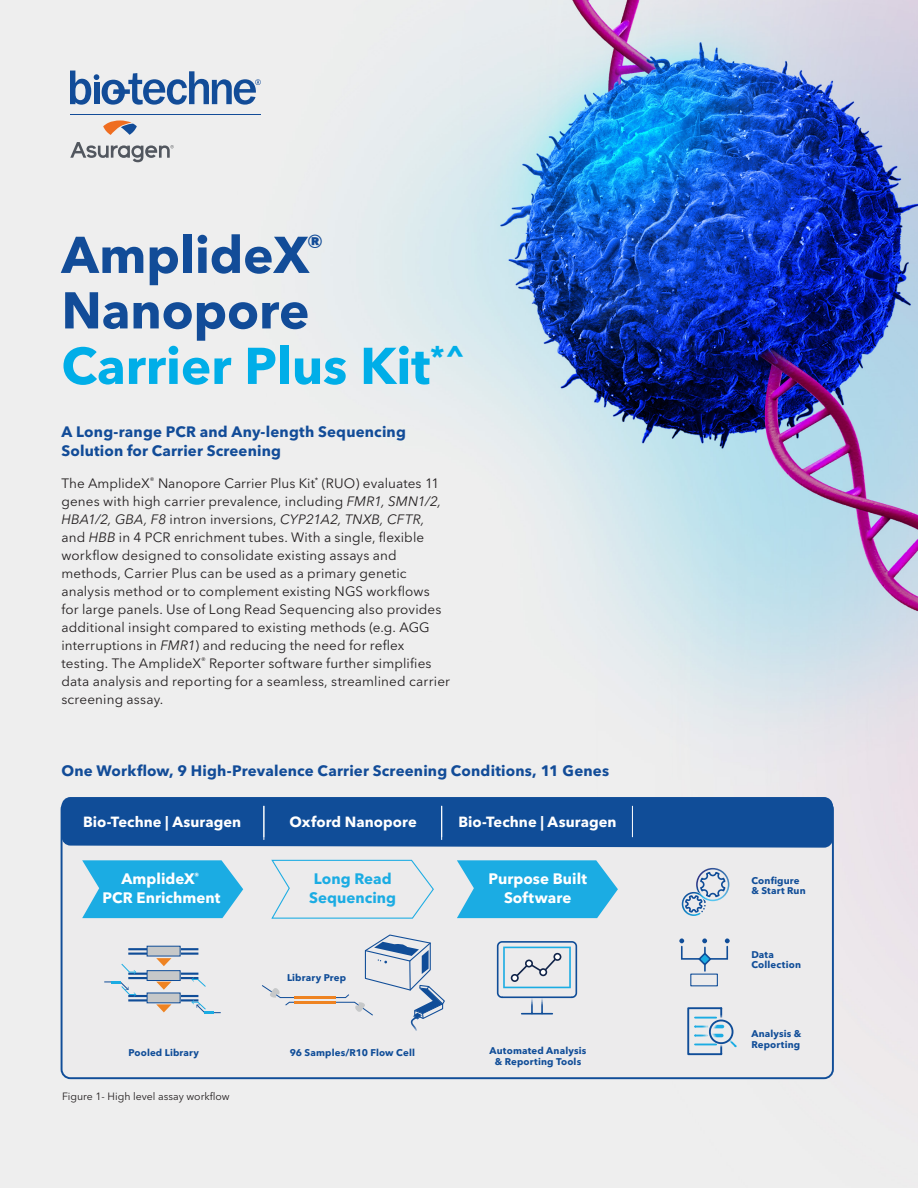
<style>
.page{position:relative;width:918px;height:1188px;background:#fff}
.page>*{position:absolute;margin:0;border:0;box-sizing:border-box;transform-origin:0 0}
.Subhead{font:700 51.15px/55.5px "Avenir Next LT Pro";letter-spacing:-.005em;color:#124c98}
.t1{font:700 15.15px/19.4px "Avenir Next LT Pro";letter-spacing:.005em;color:#fff;text-align:center}
.t2{font:700 15.15px/19.4px "Avenir Next LT Pro";color:#1bace3}
.Subhead-2{font:700 15px/19.5px "Avenir Next LT Pro";letter-spacing:.01em;color:#124c98}
.t3{font:700 14.7px "Avenir Next LT Pro";letter-spacing:.005em;color:#fff}
.Subhead-3{font:13.5px/18px "Avenir Next LT Pro";letter-spacing:.01em;color:#231f20}
.Legend{font:10.5px "Avenir Next LT Pro";color:#231f20}
.t4{font:700 9.75px/10.8px "Avenir Next LT Pro";letter-spacing:.015em;color:#104d98}
.s1{color:#00aee8}
.s2{font-style:italic}
</style>
<div class="page">
<img style="left:0;top:0;width:918px;height:1188px">
<div style="left:62px;top:801px;width:771px;height:277px;background:#ecebec;border-radius:9px"></div>
<div style="left:62px;top:797px;width:771px;height:51px;background:#104d98"></div>
<hr style="left:632px;top:806px;width:1px;height:31px;background:#fff">
<hr style="left:128px;top:948px;width:70px;height:2px;background:#104d98">
<hr style="left:128px;top:953px;width:70px;height:2px;background:#104d98">
<div style="left:147px;top:946px;width:33px;height:10px;background:#c6c8c9"></div>
<div style="left:147px;top:946px;width:33px;height:10px;border:1px solid #104d98"></div>
<hr style="left:128px;top:973px;width:70px;height:2px;background:#104d98">
<hr style="left:128px;top:977px;width:70px;height:2px;background:#104d98">
<div style="left:147px;top:971px;width:33px;height:10px;background:#c6c8c9"></div>
<div style="left:147px;top:971px;width:33px;height:10px;border:1px solid #104d98"></div>
<hr style="left:128px;top:995px;width:70px;height:2px;background:#104d98">
<hr style="left:128px;top:999px;width:70px;height:2px;background:#104d98">
<div style="left:147px;top:993px;width:33px;height:10px;background:#c6c8c9"></div>
<svg style="left:156px;top:958px;width:15px;height:8px"></svg>
<svg style="left:156px;top:982px;width:15px;height:8px"></svg>
<svg style="left:156px;top:1004px;width:15px;height:8px"></svg>
<svg style="left:121px;top:963px;width:15px;height:11px"></svg>
<svg style="left:191px;top:977px;width:15px;height:10px"></svg>
<svg style="left:104px;top:981px;width:32px;height:16px"></svg>
<svg style="left:191px;top:1000px;width:30px;height:14px"></svg>
<svg style="left:457px;top:860px;width:161px;height:58px;background:#34b3e4"></svg>
<svg style="left:271px;top:859px;width:163px;height:60px"></svg>
<svg style="left:82px;top:860px;width:161px;height:58px;background:#34b3e4"></svg>
<svg style="left:262px;top:934px;width:183px;height:97px"></svg>
<div style="left:497px;top:941px;width:80px;height:57px;border:2px solid #104d98;border-radius:4px"></div>
<svg style="left:531px;top:998px;width:2px;height:15px"></svg>
<svg style="left:541px;top:998px;width:2px;height:15px"></svg>
<hr style="left:522px;top:1013px;width:30px;height:2px;background:#104d98">
<hr style="left:502px;top:996px;width:70px;height:2px;background:#104d98">
<svg style="left:503px;top:947px;width:68px;height:41px"></svg>
<div style="left:539px;top:968px;width:8px;height:8px;border:2px solid #102349;border-radius:50%"></div>
<div style="left:554px;top:954px;width:7px;height:6px;background:#fff;border-radius:50%"></div>
<div style="left:553px;top:953px;width:8px;height:8px;border:2px solid #102349;border-radius:50%"></div>
<div style="left:687px;top:1007px;width:35px;height:48px;border:2px solid #104d98"></div>
<svg style="left:694px;top:1007px;width:43px;height:48px"></svg>
<svg style="left:682px;top:868px;width:47px;height:48px"></svg>
<div style="left:681px;top:946px;width:47px;height:14px;border:2px solid #104d98"></div>
<hr style="left:704px;top:947px;width:2px;height:24px;background:#104d98">
<svg style="left:697px;top:951px;width:16px;height:16px"></svg>
<svg style="left:679px;top:938px;width:5px;height:5px"></svg>
<svg style="left:702px;top:938px;width:5px;height:5px"></svg>
<svg style="left:725px;top:938px;width:5px;height:5px"></svg>
<hr style="left:264px;top:806px;width:1px;height:34px;background:#fff">
<hr style="left:441px;top:806px;width:1px;height:34px;background:#fff">
<svg style="left:70px;top:71px;width:191px;height:34px;background:#93abca"></svg>
<hr style="left:70px;top:114px;width:191px;height:1px;background:#124c98">
<svg style="left:103px;top:120px;width:34px;height:15px"></svg>
<svg style="left:70px;top:142px;width:104px;height:20px;background:#bcbdc0"></svg>
<p class="Subhead" style="left:61px;top:227px;width:405px">AmplideX<sup>®<br></sup>Nanopore<br><span class="s1">Carrier Plus Kit</span><sup>*^</sup></p>
<p class="Subhead-2" style="left:61px;top:422px;width:346px">A Long-range PCR and Any-length Sequencing<br>Solution for Carrier Screening</p>
<p class="Subhead-3" style="left:61px;top:474px;width:390px">The AmplideX<sup>®</sup> Nanopore Carrier Plus Kit<sup>*</sup> (RUO) evaluates 11 genes with high carrier prevalence, including <span class="s2">FMR1, SMN1/2, HBA1/2, GBA, F8</span> intron inversions, <span class="s2">CYP21A2, TNXB, CFTR, </span>and <span class="s2">HBB</span> in 4 PCR enrichment tubes. With a single, flexible workflow designed to consolidate existing assays and methods, Carrier Plus can be used as a primary genetic analysis method or to complement existing NGS workflows for large panels. Use of Long Read Sequencing also provides additional insight compared to existing methods (e.g. AGG interruptions in <span class="s2">FMR1</span>) and reducing the need for reflex testing. The AmplideX<sup>®</sup> Reporter software further simplifies data analysis and reporting for a seamless, streamlined carrier screening assay.</p>
<p class="Subhead-2" style="left:61px;top:761px;width:549px">One Workflow, 9 High-Prevalence Carrier Screening Conditions, 11 Genes</p>
<p class="t3" style="left:83px;top:813px;width:160px">Bio-Techne | Asuragen</p>
<p class="t3" style="left:289px;top:813px;width:129px">Oxford Nanopore</p>
<p class="t3" style="left:458px;top:813px;width:160px">Bio-Techne | Asuragen</p>
<p class="t1" style="left:103px;top:869px;width:120px">AmplideX<sup>®<br></sup>PCR Enrichment</p>
<p class="t4" style="left:128px;top:1048px;width:72px">Pooled Library</p>
<p class="Legend" style="left:62px;top:1090px;width:169px">Figure 1- High level assay workflow</p>
<p class="t2" style="left:309px;top:869px;width:88px">Long Read<br>Sequencing</p>
<p class="t1" style="left:489px;top:869px;width:100px">Purpose Built<br>Software</p>
<p class="t4" style="left:751px;top:875px;width:56px">Configure &amp; Start Run</p>
<p class="t4" style="left:287px;top:972px;width:61px">Library Prep</p>
<p class="t4" style="left:290px;top:1048px;width:127px">96 Samples/R10 Flow Cell</p>
<p class="t4" style="left:490px;top:1046px;width:98px;text-align:center">Automated Analysis &amp; Reporting Tools</p>
<p class="t4" style="left:751px;top:949px;width:51px">Data<br>Collection</p>
<p class="t4" style="left:751px;top:1028px;width:52px">Analysis &amp;<br>Reporting</p>
</div>
